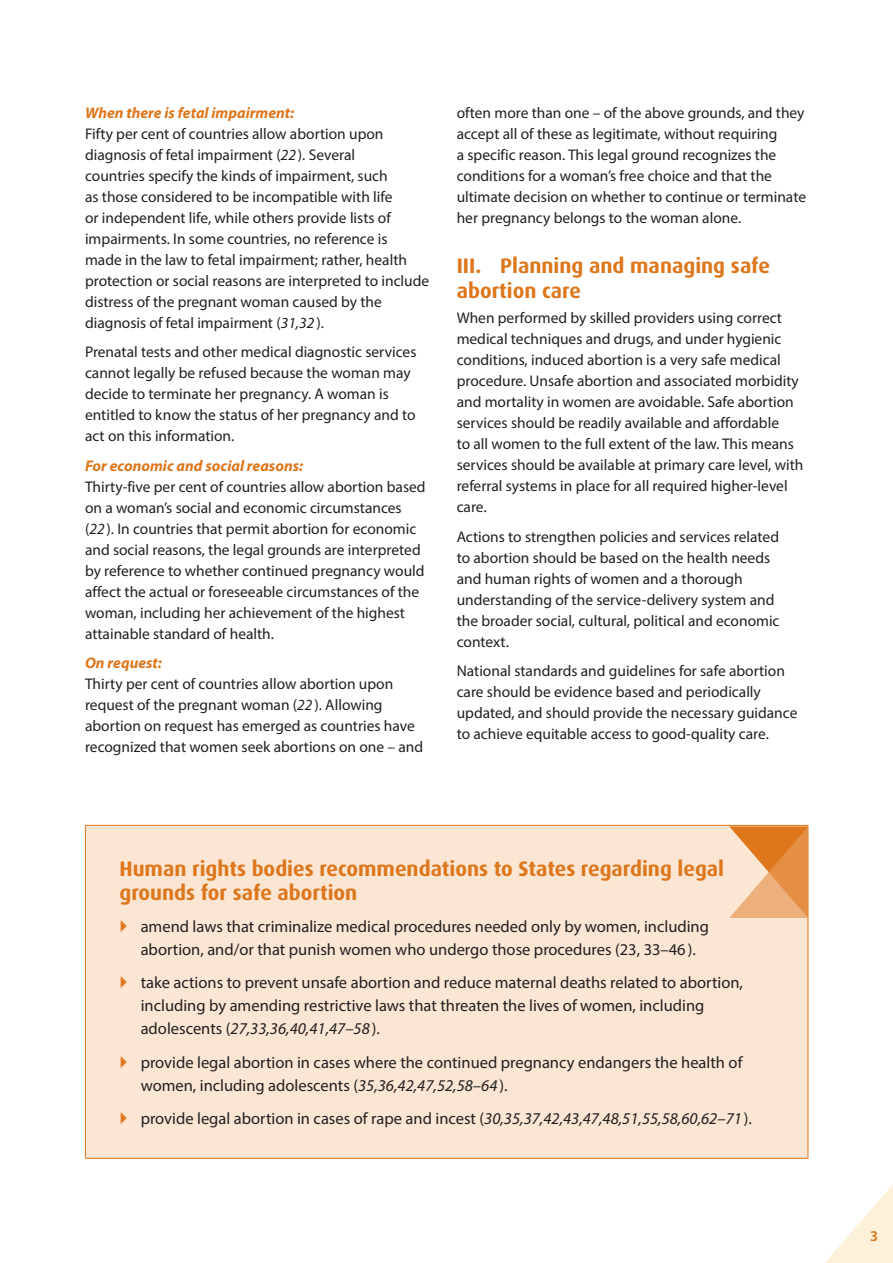
<style>
.page{position:relative;width:893px;height:1263px;background:#fff}
.page>*{position:absolute;margin:0;border:0;box-sizing:border-box;transform-origin:0 0}
.Heading_1{font:700 21px/24.8px "Dax Pro";color:#de761b}
.t1{font:16.5px/23px "Myriad Pro";color:#231f20}
.t2{font:15.45px/21px "Myriad Pro";color:#231f20}
.Heading_1-2{font:600 15px "Myriad Pro";color:#de761b}
.s1{font-weight:700;font-style:italic;color:#de761b}
.s2{font-style:italic}
</style>
<div class="page">
<svg style="left:825px;top:1184px;width:68px;height:79px"></svg>
<div style="left:85px;top:825px;width:723px;height:333px;background:#fae6d2"></div>
<hr style="left:85px;top:825px;width:723px;height:1px;background:#de761b">
<hr style="left:85px;top:826px;width:1px;height:332px;background:#de761b">
<hr style="left:808px;top:826px;width:1px;height:332px;background:#de761b">
<hr style="left:85px;top:1158px;width:723px;height:1px;background:#de761b">
<svg style="left:729px;top:826px;width:79px;height:92px"></svg>
<p class="t2" style="left:85px;top:102px;width:346px"><span class="s1">When there is fetal impairment:<br></span>Fifty per cent of countries allow abortion upon diagnosis of fetal impairment (<span class="s2">22</span> ). Several<br>countries specify the kinds of impairment, such<br>as those considered to be incompatible with life<br>or independent life, while others provide lists of impairments. In some countries, no reference is<br>made in the law to fetal impairment; rather, health protection or social reasons are interpreted to include distress of the pregnant woman caused by the diagnosis of fetal impairment (<span class="s2">31,32</span> ).</p>
<p class="t2" style="left:85px;top:341px;width:333px">Prenatal tests and other medical diagnostic services cannot legally be refused because the woman may decide to terminate her pregnancy. A woman is entitled to know the status of her pregnancy and to act on this information.</p>
<p class="t2" style="left:85px;top:455px;width:342px"><span class="s1">For economic and social reasons:<br></span>Thirty-five per cent of countries allow abortion based on a woman’s social and economic circumstances<br>(<span class="s2">22</span> ). In countries that permit abortion for economic and social reasons, the legal grounds are interpreted by reference to whether continued pregnancy would affect the actual or foreseeable circumstances of the woman, including her achievement of the highest attainable standard of health.</p>
<p class="t2" style="left:85px;top:652px;width:340px"><span class="s1">On request:<br></span>Thirty per cent of countries allow abortion upon request of the pregnant woman (<span class="s2">22</span> ). Allowing abortion on request has emerged as countries have recognized that women seek abortions on one – and</p>
<p class="t2" style="left:457px;top:102px;width:351px">often more than one – of the above grounds, and they accept all of these as legitimate, without requiring<br>a specific reason. This legal ground recognizes the conditions for a woman’s free choice and that the ultimate decision on whether to continue or terminate her pregnancy belongs to the woman alone.</p>
<p class="Heading_1" style="left:457px;top:253px;width:315px">III. Planning and managing safe abortion care</p>
<p class="t2" style="left:457px;top:307px;width:348px">When performed by skilled providers using correct medical techniques and drugs, and under hygienic conditions, induced abortion is a very safe medical procedure. Unsafe abortion and associated morbidity and mortality in women are avoidable. Safe abortion services should be readily available and affordable<br>to all women to the full extent of the law. This means services should be available at primary care level, with referral systems in place for all required higher-level care.</p>
<p class="t2" style="left:457px;top:526px;width:324px">Actions to strengthen policies and services related to abortion should be based on the health needs and human rights of women and a thorough understanding of the service-delivery system and the broader social, cultural, political and economic context.</p>
<p class="t2" style="left:457px;top:660px;width:342px">National standards and guidelines for safe abortion care should be evidence based and periodically updated, and should provide the necessary guidance to achieve equitable access to good-quality care.</p>
<p class="Heading_1" style="left:119px;top:855px;width:606px">Human rights bodies recommendations to States regarding legal grounds for safe abortion</p>
<p class="t1" style="left:141px;top:914px;width:570px">amend laws that criminalize medical procedures needed only by women, including abortion, and/or that punish women who undergo those procedures (23, 33–46).</p>
<p class="t1" style="left:141px;top:971px;width:604px">take actions to prevent unsafe abortion and reduce maternal deaths related to abortion, including by amending restrictive laws that threaten the lives of women, including adolescents (<span class="s2">27,33,36,40,41,47–58</span> ).</p>
<p class="t1" style="left:141px;top:1050px;width:603px">provide legal abortion in cases where the continued pregnancy endangers the health of women, including adolescents (<span class="s2">35,36,42,47,52,58–64</span> ).</p>
<p class="t1" style="left:141px;top:1107px;width:613px">provide legal abortion in cases of rape and incest (<span class="s2">30,35,37,42,43,47,48,51,55,58,60,62–71</span> ).</p>
<p class="Heading_1-2" style="left:870px;top:1226px;width:10px">3</p>
</div>
